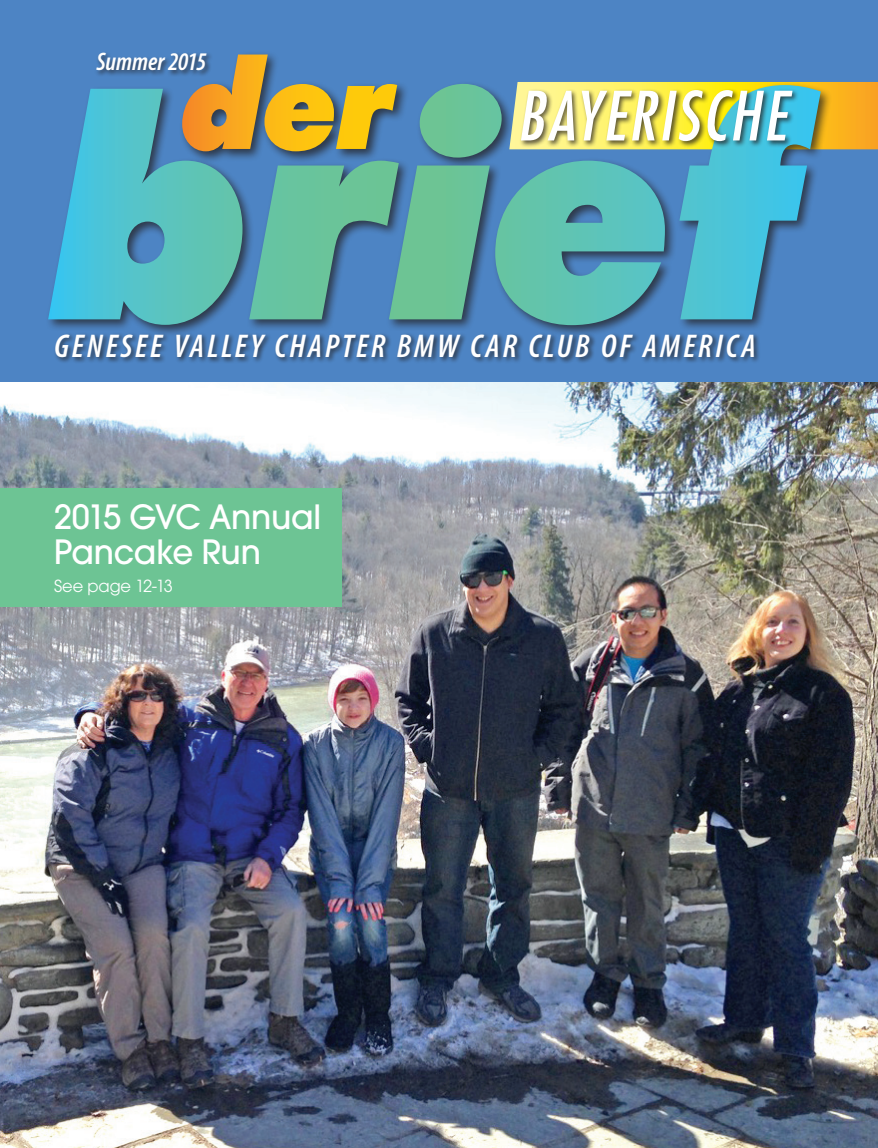
<style>
.page{position:relative;width:878px;height:1148px;background:#fff}
.page>*{position:absolute;margin:0;border:0;box-sizing:border-box;transform-origin:0 0}
.t1{font:italic condensed 66px "Futura";letter-spacing:.04em;color:#fff}
.t2{font:500 33.3px/35px "Avant Garde";letter-spacing:-.015em;color:#fff}
.t3{font:italic 600 condensed 33px "Myriad Pro";letter-spacing:.085em;color:#fff}
.t4{font:italic 600 condensed 25.5px "Myriad Pro";letter-spacing:-.005em;color:#fff}
.t5{font:16.65px "Avant Garde";letter-spacing:-.005em;color:#fff}
</style>
<div class="page">
<img style="left:0;top:382px;width:878px;height:766px">
<div style="left:0;top:488px;width:341px;height:119px;background:#6dc494"></div>
<div style="left:0;top:0;width:878px;height:382px;background:#4d84c4"></div>
<svg style="left:832px;top:82px;width:46px;height:67px;background:#faab1f"></svg>
<div style="left:53px;top:332px;width:707px;height:32px;background:#231f20;opacity:.75"></div>
<div style="left:94px;top:51px;width:119px;height:26px;background:#231f20;opacity:.75"></div>
<div style="left:45px;top:80px;width:787px;height:257px;background:#231f20;opacity:.75"></div>
<svg style="left:48px;top:84px;width:772px;height:241px"></svg>
<div style="left:178px;top:51px;width:231px;height:112px;background:#231f20;opacity:.75"></div>
<svg style="left:182px;top:55px;width:215px;height:96px"></svg>
<div style="left:518px;top:88px;width:280px;height:60px;background:#231f20;opacity:.75"></div>
<p class="t4" style="left:96px;top:48px;width:112px">Summer 2015</p>
<h1 class="t1" style="left:517px;top:74px;width:270px">BAYERISCHE</h1>
<p class="t3" style="left:54px;top:328px;width:703px">GENESEE VALLEY CHAPTER BMW CAR CLUB OF AMERICA</p>
<p class="t2" style="left:54px;top:499px;width:269px">2015 GVC Annual<br>Pancake Run</p>
<p class="t5" style="left:54px;top:576px;width:120px">See page 12-13</p>
</div>
